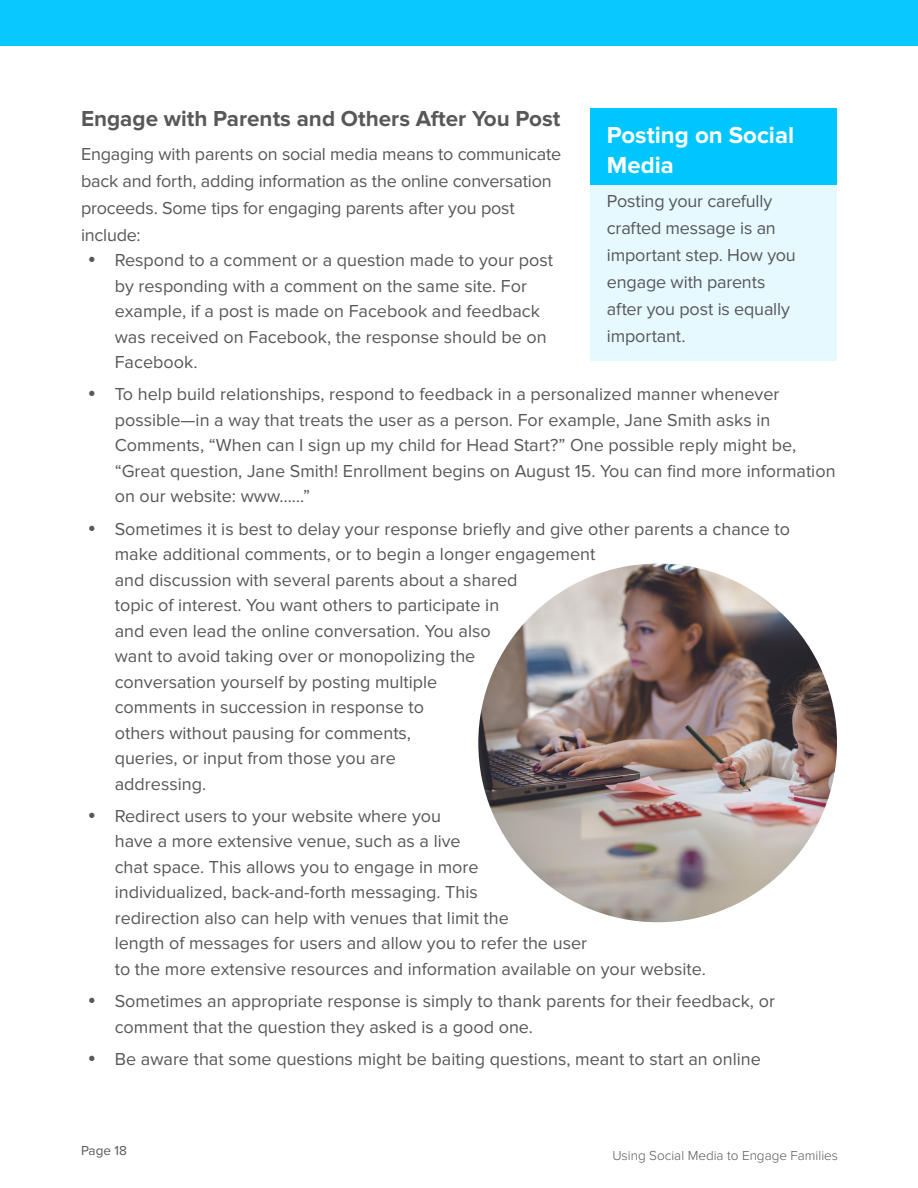
<style>
.page{position:relative;width:918px;height:1188px;background:#fff}
.page>*{position:absolute;margin:0;border:0;box-sizing:border-box;transform-origin:0 0}
.t1{font:700 24px/30px "Proxima Nova";color:#fff}
.t2{font:700 22.5px "Proxima Nova";color:#57585a}
.t3{font:18px/25.5px "Proxima Nova";color:#57585a}
.t4{font:300 13.5px "Proxima Nova";color:#57585a}
.t5{font:13.5px "Proxima Nova";color:#57585a}
</style>
<div class="page">
<div style="left:0;top:0;width:918px;height:45px;background:#08c8ff"></div>
<img style="left:478px;top:564px;width:359px;height:358px;border-radius:179px">
<div style="left:591px;top:108px;width:246px;height:252px;background:#e6f9ff"></div>
<div style="left:591px;top:108px;width:246px;height:77px;background:#00c6ff"></div>
<h3 class="t2" style="left:81px;top:105px;width:481px">Engage with Parents and Others After You Post</h3>
<p class="t3" style="left:81px;top:140px;width:482px;line-height:27px">Engaging with parents on social media means to communicate back and forth, adding information as the online conversation proceeds. Some tips for engaging parents after you post include:</p>
<p class="t3" style="left:115px;top:248px;width:440px">Respond to a comment or a question made to your post by responding with a comment on the same site. For example, if a post is made on Facebook and feedback was received on Facebook, the response should be on Facebook.</p>
<p class="t3" style="left:115px;top:382px;width:722px">To help build relationships, respond to feedback in a personalized manner whenever possible—in a way that treats the user as a person. For example, Jane Smith asks in Comments, “When can I sign up my child for Head Start?” One possible reply might be, “Great question, Jane Smith! Enrollment begins on August 15. You can find more information on our website: www……”</p>
<p class="t3" style="left:115px;top:516px;width:677px">Sometimes it is best to delay your response briefly and give other parents a chance to make additional comments, or to begin a longer engagement<br>and discussion with several parents about a shared<br>topic of interest. You want others to participate in<br>and even lead the online conversation. You also<br>want to avoid taking over or monopolizing the<br>conversation yourself by posting multiple<br>comments in succession in response to<br>others without pausing for comments,<br>queries, or input from those you are<br>addressing.</p>
<p class="t3" style="left:115px;top:803px;width:593px">Redirect users to your website where you<br>have a more extensive venue, such as a live<br>chat space. This allows you to engage in more<br>individualized, back-and-forth messaging. This<br>redirection also can help with venues that limit the<br>length of messages for users and allow you to refer the user<br>to the more extensive resources and information available on your website.</p>
<p class="t3" style="left:115px;top:989px;width:662px">Sometimes an appropriate response is simply to thank parents for their feedback, or comment that the question they asked is a good one.</p>
<p class="t3" style="left:115px;top:1046px;width:648px">Be aware that some questions might be baiting questions, meant to start an online</p>
<h3 class="t1" style="left:607px;top:121px;width:189px">Posting on Social<br>Media</h3>
<p class="t3" style="left:607px;top:188px;width:190px;line-height:27px">Posting your carefully crafted message is an important step. How you engage with parents after you post is equally important.</p>
<p class="t5" style="left:81px;top:1143px;width:48px">Page 18</p>
<p class="t4" style="left:612px;top:1147px;width:227px">Using Social Media to Engage Families</p>
</div>
